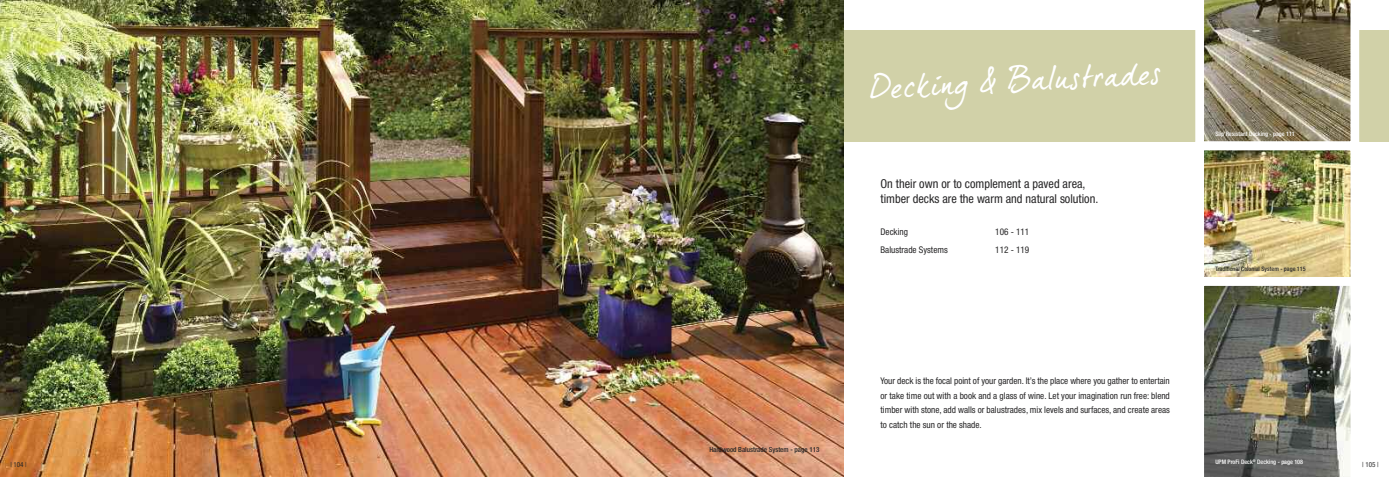
<style>
.page{position:relative;width:1389px;height:477px;background:#fff}
.page>*{position:absolute;margin:0;border:0;box-sizing:border-box;transform-origin:0 0}
.t1{font:32.38px "Dear Joe 5 CASUAL";color:#fff}
.t2{font:condensed 12.25px/14.9px "Helvetica Neue LT";color:#272627}
.t3{font:condensed 9.19px/14.4px "Helvetica Neue LT";color:#272627;text-align:justify}
.t4{font:500 condensed 7px "Helvetica Neue LT";color:#272627}
.t5{font:condensed 7px "Helvetica Neue LT";color:#272627}
.t6{font:500 condensed 6.12px "Helvetica Neue LT";color:#fff}
.t7{font:500 condensed 6.12px "Helvetica Neue LT";color:#272627}
</style>
<div class="page">
<div style="left:833px;top:30px;width:556px;height:111px;background:#d1d1a8"></div>
<img style="left:0;top:0;width:843px;height:476px">
<svg style="left:1195px;top:0;width:164px;height:141px;background:#948c74"></svg>
<img style="left:1205px;top:151px;width:144px;height:124px">
<div style="left:1195px;top:141px;width:164px;height:144px;border:9px solid #fff"></div>
<img style="left:1195px;top:277px;width:164px;height:199px">
<p class="t5" style="left:10px;top:460px;width:18px">| 104 |</p>
<p class="t4" style="left:709px;top:445px;width:112px">Hardwood Balustrade System - page 113</p>
<h1 class="t1" style="left:868px;top:68px;width:294px;rotate:-3deg">Decking &amp; Balustrades</h1>
<h2 class="t2" style="left:881px;top:176px;width:219px">On their own or to complement a paved area, timber decks are the warm and natural solution.</h2>
<p class="t3" style="left:881px;top:224px;width:29px">Decking</p>
<p class="t3" style="left:995px;top:224px;width:36px">106 - 111</p>
<p class="t3" style="left:881px;top:242px;width:69px">Balustrade Systems</p>
<p class="t3" style="left:995px;top:242px;width:36px">112 - 119</p>
<p class="t3" style="left:881px;top:373px;width:291px">Your deck is the focal point of your garden. It’s the place where you gather to entertain or take time out with a book and a glass of wine. Let your imagination run free: blend timber with stone, add walls or balustrades, mix levels and surfaces, and create areas to catch the sun or the shade.</p>
<p class="t6" style="left:1215px;top:130px;width:81px">Slip Resistant Decking - page 111</p>
<p class="t7" style="left:1215px;top:265px;width:92px">Traditional Colonial System - page 115</p>
<p class="t6" style="left:1215px;top:457px;width:89px">UPM ProFi Deck<sup>®</sup> Decking - page 108</p>
<p class="t5" style="left:1362px;top:460px;width:18px">| 105 |</p>
</div>
